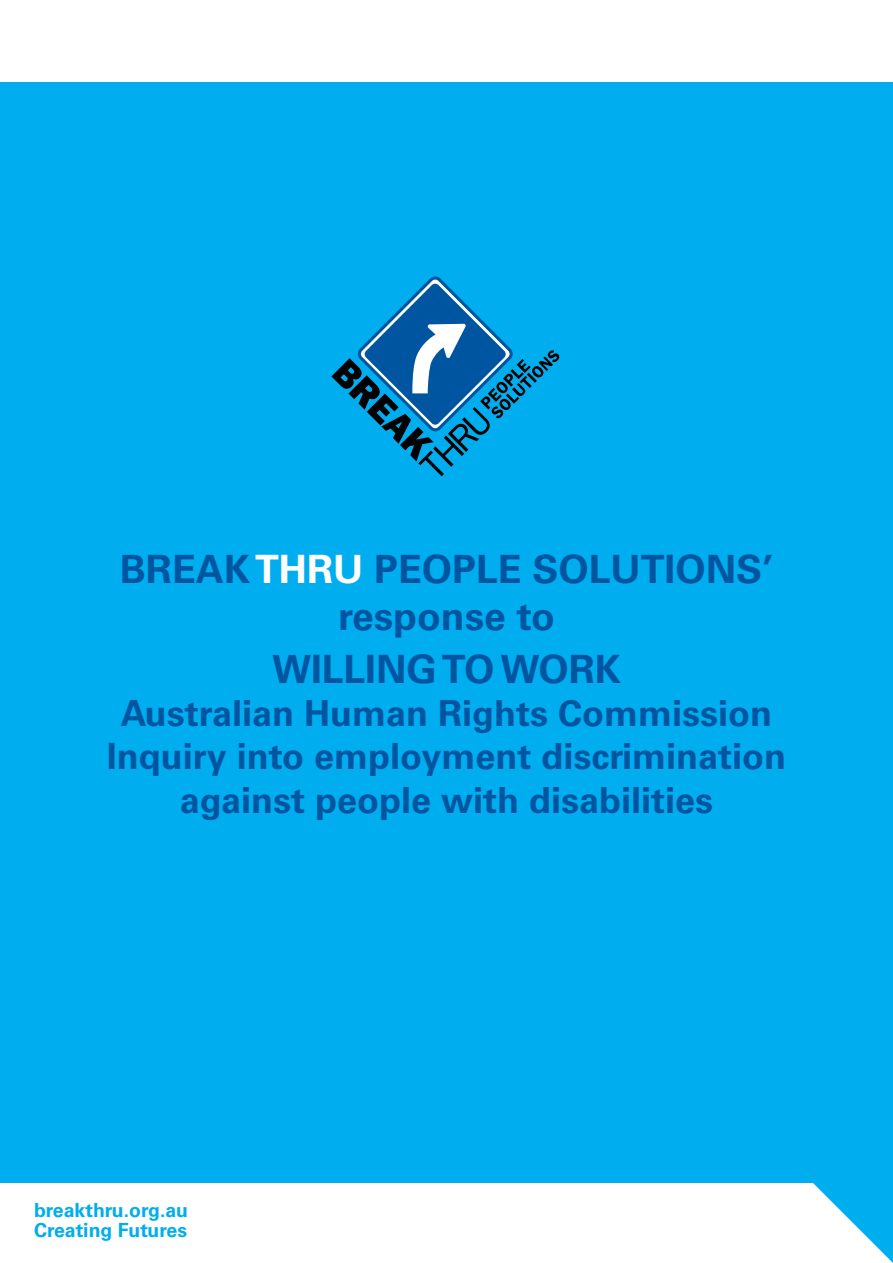
<style>
.page{position:relative;width:893px;height:1263px;background:#fff}
.page>*{position:absolute;margin:0;border:0;box-sizing:border-box;transform-origin:0 0}
.t1{font:700 39px/46.5px "Univers LT Std";color:#0055a1;text-align:center}
.t2{font:700 36px/43.2px "Univers LT Std";color:#0055a1;text-align:center}
.t3{font:700 19.5px/19.5px "Univers LT Std";color:#00aeef}
.s1{color:#fff}
</style>
<div class="page">
<div style="left:0;top:82px;width:893px;height:1101px;background:#00aeef"></div>
<svg style="left:813px;top:1183px;width:80px;height:80px"></svg>
<svg style="left:331px;top:276px;width:228px;height:200px"></svg>
<p class="t1" style="left:120px;top:546px;width:654px">BREAK <span class="s1">THRU</span> PEOPLE SOLUTIONS’ response to</p>
<p class="t1" style="left:272px;top:646px;width:350px">WILLING TO WORK</p>
<p class="t2" style="left:107px;top:692px;width:681px">Australian Human Rights Commission<br>Inquiry into employment discrimination against people with disabilities</p>
<p class="t3" style="left:34px;top:1200px;width:156px">breakthru.org.au<br>Creating Futures</p>
</div>
